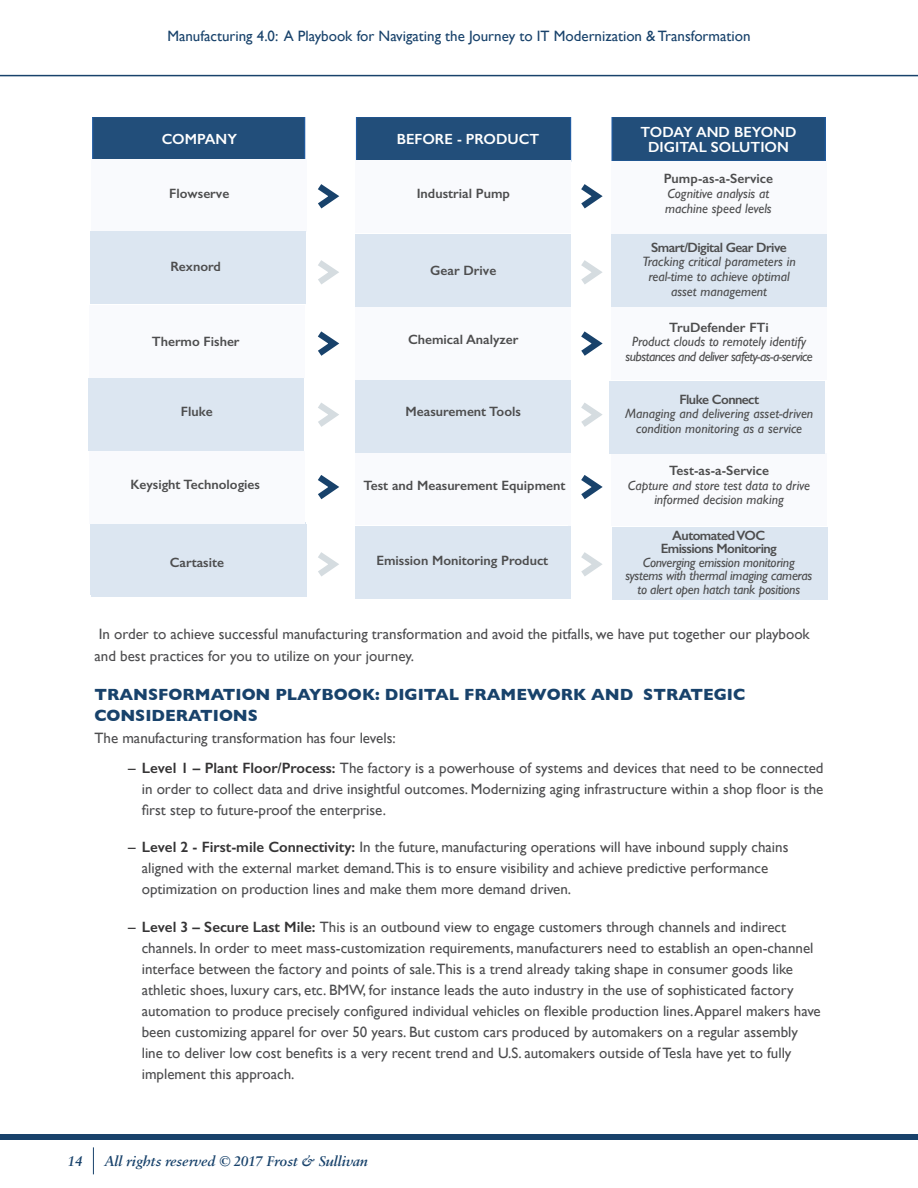
<style>
.page{position:relative;width:918px;height:1188px;background:#fff}
.page>*{position:absolute;margin:0;border:0;box-sizing:border-box;transform-origin:0 0}
.t1{font:700 16.5px/21px "Gill Sans";color:#18426b}
.t2{font:15px/21px "Gill Sans";color:#4d4d4f}
.t3{font:15px/22.5px "Gill Sans";color:#4d4d4f}
.t4{font:15px "Gill Sans";color:#18426b}
.t5{font:italic 600 15px "Sabon MT Pro";color:#18426b}
.t6{font:600 14.7px/14.7px "Gill Sans";color:#fff;text-align:center}
.t7{font:italic 13.5px/14.7px "Gill Sans";color:#4d4d4e;text-align:center}
.t8{font:600 13.5px "Gill Sans";color:#4d4d4e}
.t9{font:italic 13.5px/13.5px "Gill Sans";letter-spacing:-.02em;color:#4d4d4e;text-align:center}
.t10{font:italic 13.5px/14.7px "Gill Sans";letter-spacing:-.04em;color:#4d4d4e;text-align:center}
.t11{font:600 13.5px/13.5px "Gill Sans";letter-spacing:-.04em;color:#4d4d4e;text-align:center}
.s1{color:#353435}
.s2{font-weight:600;color:#353435}
</style>
<div class="page">
<div style="left:0;top:1134px;width:918px;height:5px;background:#18426b"></div>
<hr style="left:0;top:75px;width:918px;height:1px;background:#18426b">
<svg style="left:93px;top:1147px;width:1px;height:27px"></svg>
<div style="left:356px;top:118px;width:215px;height:42px;background:#224e7a"></div>
<div style="left:611px;top:118px;width:215px;height:43px;background:#224e7a"></div>
<div style="left:92px;top:118px;width:213px;height:41px;background:#224e7a"></div>
<div style="left:355px;top:161px;width:216px;height:72px;background:#f9fafd"></div>
<div style="left:356px;top:307px;width:215px;height:73px;background:#f9fafd"></div>
<div style="left:356px;top:453px;width:215px;height:73px;background:#f9fafd"></div>
<div style="left:611px;top:161px;width:215px;height:73px;background:#f9fafd"></div>
<div style="left:611px;top:308px;width:216px;height:72px;background:#f9fafd"></div>
<div style="left:611px;top:453px;width:216px;height:73px;background:#f9fafd"></div>
<div style="left:91px;top:159px;width:215px;height:73px;background:#f9fafd"></div>
<div style="left:89px;top:305px;width:215px;height:73px;background:#f9fafd"></div>
<div style="left:91px;top:232px;width:215px;height:72px;background:#dce6f1"></div>
<div style="left:88px;top:378px;width:215px;height:73px;background:#dce6f1"></div>
<div style="left:89px;top:451px;width:215px;height:73px;background:#f9fafd"></div>
<div style="left:91px;top:524px;width:216px;height:73px;background:#dce6f1"></div>
<div style="left:356px;top:234px;width:215px;height:72px;background:#dce6f1"></div>
<div style="left:356px;top:381px;width:215px;height:72px;background:#dce6f1"></div>
<div style="left:355px;top:526px;width:216px;height:73px;background:#dce6f1"></div>
<div style="left:612px;top:234px;width:215px;height:73px;background:#dce6f1"></div>
<div style="left:609px;top:381px;width:215px;height:72px;background:#dce6f1"></div>
<div style="left:613px;top:527px;width:215px;height:72px;background:#dce6f1"></div>
<svg style="left:318px;top:184px;width:22px;height:25px"></svg>
<svg style="left:318px;top:260px;width:21px;height:25px"></svg>
<svg style="left:318px;top:331px;width:22px;height:25px"></svg>
<svg style="left:318px;top:403px;width:21px;height:24px"></svg>
<svg style="left:318px;top:475px;width:21px;height:25px"></svg>
<svg style="left:318px;top:552px;width:21px;height:25px"></svg>
<svg style="left:581px;top:184px;width:22px;height:25px"></svg>
<svg style="left:581px;top:260px;width:22px;height:24px"></svg>
<svg style="left:581px;top:331px;width:22px;height:25px"></svg>
<svg style="left:581px;top:403px;width:22px;height:24px"></svg>
<svg style="left:581px;top:475px;width:22px;height:25px"></svg>
<svg style="left:581px;top:552px;width:22px;height:24px"></svg>
<p class="t4" style="left:167px;top:27px;width:585px">Manufacturing 4.0: A Playbook for Navigating the Journey to IT Modernization &amp; Transformation</p>
<p class="t6" style="left:162px;top:131px;width:77px">COMPANY</p>
<p class="t6" style="left:397px;top:131px;width:144px">BEFORE - PRODUCT</p>
<p class="t8" style="left:169px;top:185px;width:62px">Flowserve</p>
<p class="t8" style="left:417px;top:185px;width:95px">Industrial Pump</p>
<p class="t8" style="left:170px;top:259px;width:52px">Rexnord</p>
<p class="t8" style="left:430px;top:262px;width:68px">Gear Drive</p>
<p class="t8" style="left:152px;top:333px;width:89px">Thermo Fisher</p>
<p class="t8" style="left:408px;top:332px;width:112px">Chemical Analyzer</p>
<p class="t8" style="left:181px;top:403px;width:33px">Fluke</p>
<p class="t8" style="left:406px;top:403px;width:117px">Measurement Tools</p>
<p class="t8" style="left:130px;top:476px;width:131px">Keysight Technologies</p>
<p class="t8" style="left:363px;top:478px;width:204px">Test and Measurement Equipment</p>
<p class="t8" style="left:170px;top:554px;width:56px">Cartasite</p>
<p class="t8" style="left:376px;top:553px;width:173px">Emission Monitoring Product</p>
<p class="t6" style="left:641px;top:125px;width:157px">TODAY AND BEYOND<br>DIGITAL SOLUTION</p>
<p class="t8" style="left:664px;top:170px;width:111px">Pump-as-a-Service</p>
<p class="t7" style="left:665px;top:186px;width:108px;text-align:left">Cognitive analysis at machine speed levels</p>
<p class="t11" style="left:651px;top:240px;width:137px">Smart/Digital Gear Drive</p>
<p class="t7" style="left:642px;top:254px;width:155px">Tracking critical parameters in real-time to achieve optimal asset management</p>
<p class="t8" style="left:669px;top:319px;width:101px">TruDefender FTi</p>
<p class="t10" style="left:626px;top:334px;width:189px">Product clouds to remotely identify substances and deliver safety-as-a-service</p>
<p class="t11" style="left:679px;top:392px;width:81px">Fluke Connect</p>
<p class="t7" style="left:625px;top:406px;width:190px">Managing and delivering asset-driven condition monitoring as a service</p>
<p class="t8" style="left:669px;top:462px;width:101px">Test-as-a-Service</p>
<p class="t7" style="left:628px;top:478px;width:184px">Capture and store test data to drive informed decision making</p>
<p class="t11" style="left:661px;top:528px;width:118px">Automated VOC<br>Emissions Monitoring</p>
<p class="t9" style="left:625px;top:556px;width:188px">Converging emission monitoring systems with thermal imaging cameras to alert open hatch tank positions</p>
<p class="t3" style="left:94px;top:622px;width:717px">In order to achieve successful manufacturing transformation and avoid the pitfalls, we have put together our playbook and best practices for you to utilize on your journey.</p>
<p class="t1" style="left:94px;top:683px;width:652px">TRANSFORMATION PLAYBOOK: DIGITAL FRAMEWORK AND STRATEGIC<br>CONSIDERATIONS</p>
<p class="t3" style="left:94px;top:727px;width:303px">The manufacturing transformation has four levels:</p>
<p class="t2" style="left:142px;top:758px;width:683px;text-align:justify;text-indent:-14px"><span class="s1">–</span> <span class="s2">Level 1 – Plant Floor/Process:</span> The factory is a powerhouse of systems and devices that need to be connected in order to collect data and drive insightful outcomes. Modernizing aging infrastructure within a shop floor is the first step to future-proof the enterprise.</p>
<p class="t2" style="left:142px;top:837px;width:648px;text-indent:-14px"><span class="s1">–</span> <span class="s2">Level 2 - First-mile Connectivity:</span> In the future, manufacturing operations will have inbound supply chains aligned with the external market demand.This is to ensure visibility and achieve predictive performance optimization on production lines and make them more demand driven.</p>
<p class="t2" style="left:142px;top:916px;width:681px;text-indent:-14px"><span class="s1">–</span> <span class="s2">Level 3 – Secure Last Mile:</span> This is an outbound view to engage customers through channels and indirect channels. In order to meet mass-customization requirements, manufacturers need to establish an open-channel interface between the factory and points of sale.This is a trend already taking shape in consumer goods like athletic shoes, luxury cars, etc. BMW, for instance leads the auto industry in the use of sophisticated factory automation to produce precisely configured individual vehicles on flexible production lines. Apparel makers have been customizing apparel for over 50 years. But custom cars produced by automakers on a regular assembly line to deliver low cost benefits is a very recent trend and U.S. automakers outside of Tesla have yet to fully implement this approach.</p>
<p class="t5" style="left:68px;top:1153px;width:16px">14</p>
<p class="t5" style="left:104px;top:1153px;width:265px">All rights reserved © 2017 Frost &amp; Sullivan</p>
</div>
